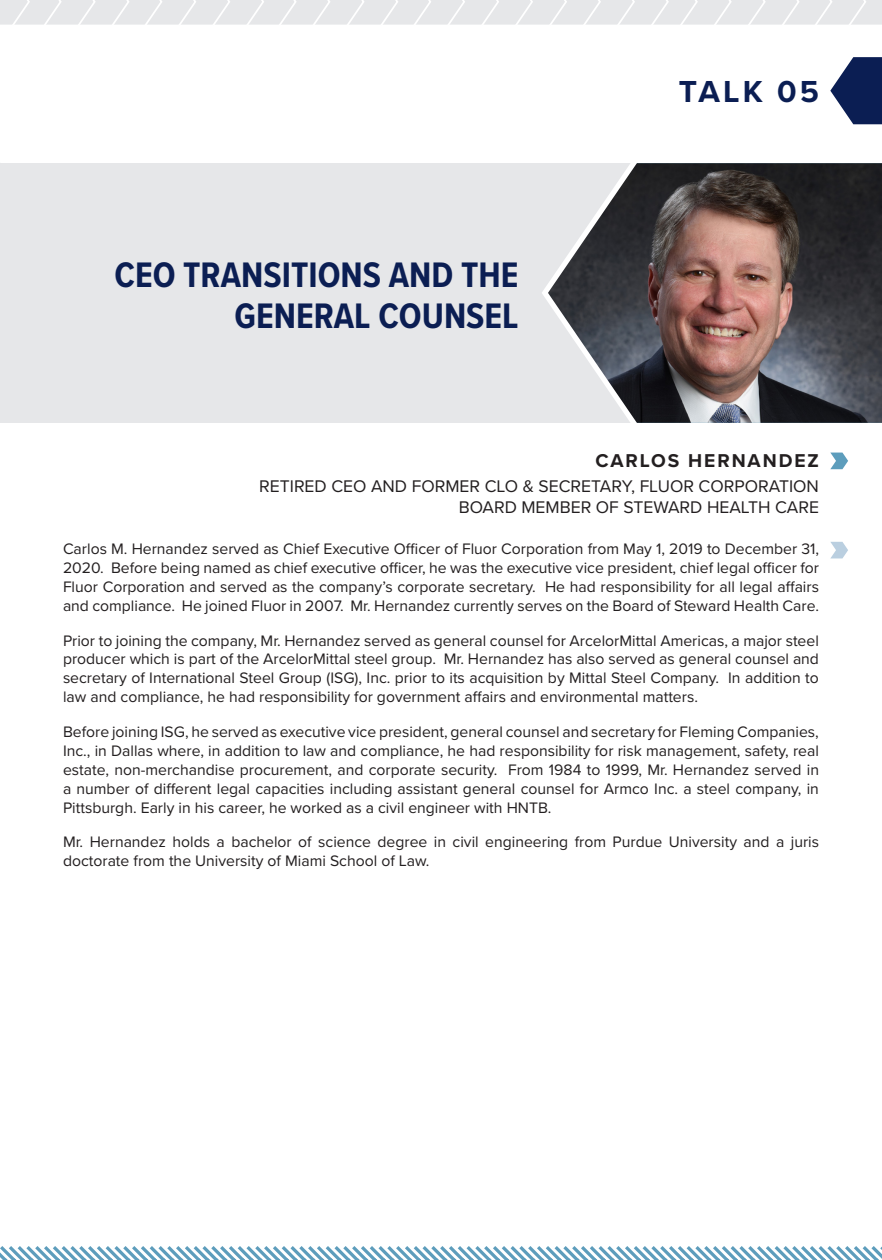
<style>
.page{position:relative;width:882px;height:1260px;background:#fff}
.page>*{position:absolute;margin:0;border:0;box-sizing:border-box;transform-origin:0 0}
.Talk_Title{font:700 36.75px/40.2px "Proxima Nova Cond";color:#0b1e53;text-align:right}
.T1{font:700 31.5px "Proxima Nova";letter-spacing:.1em;color:#0b1e53}
.T2{font:700 19.25px "Proxima Nova";letter-spacing:.1em;color:#231f20}
.T2_Title{font:17.5px "Proxima Nova";color:#231f20}
.Body{font:15.75px/18.9px "Proxima Nova";color:#231f20;text-align:justify}
</style>
<div class="page">
<svg style="left:0;top:0;width:882px;height:25px;background:#e7e8ea"></svg>
<svg style="left:0;top:1246px;width:882px;height:14px"></svg>
<svg style="left:830px;top:57px;width:52px;height:67px"></svg>
<div style="left:0;top:163px;width:677px;height:260px;background:#e6e7e9"></div>
<img style="left:645px;top:163px;width:237px;height:260px">
<svg style="left:542px;top:163px;width:103px;height:260px"></svg>
<svg style="left:830px;top:453px;width:18px;height:16px"></svg>
<svg style="left:830px;top:542px;width:18px;height:16px"></svg>
<p class="Talk_Title" style="left:115px;top:254px;width:406px">CEO TRANSITIONS AND THE<br>GENERAL COUNSEL</p>
<p class="T1" style="left:679px;top:68px;width:142px">TALK 05</p>
<p class="T2" style="left:595px;top:447px;width:225px">CARLOS HERNANDEZ</p>
<p class="T2_Title" style="left:259px;top:473px;width:561px">RETIRED CEO AND FORMER CLO &amp; SECRETARY, FLUOR CORPORATION</p>
<p class="T2_Title" style="left:459px;top:494px;width:362px">BOARD MEMBER OF STEWARD HEALTH CARE</p>
<p class="Body" style="left:63px;top:539px;width:758px">Carlos M. Hernandez served as Chief Executive Officer of Fluor Corporation from May 1, 2019 to December 31, 2020. Before being named as chief executive officer, he was the executive vice president, chief legal officer for Fluor Corporation and served as the company’s corporate secretary. He had responsibility for all legal affairs and compliance. He joined Fluor in 2007. Mr. Hernandez currently serves on the Board of Steward Health Care.</p>
<p class="Body" style="left:63px;top:630px;width:758px">Prior to joining the company, Mr. Hernandez served as general counsel for ArcelorMittal Americas, a major steel producer which is part of the ArcelorMittal steel group. Mr. Hernandez has also served as general counsel and secretary of International Steel Group (ISG), Inc. prior to its acquisition by Mittal Steel Company. In addition to law and compliance, he had responsibility for government affairs and environmental matters.</p>
<p class="Body" style="left:63px;top:722px;width:758px">Before joining ISG, he served as executive vice president, general counsel and secretary for Fleming Companies, Inc., in Dallas where, in addition to law and compliance, he had responsibility for risk management, safety, real estate, non-merchandise procurement, and corporate security. From 1984 to 1999, Mr. Hernandez served in a number of different legal capacities including assistant general counsel for Armco Inc. a steel company, in Pittsburgh. Early in his career, he worked as a civil engineer with HNTB.</p>
<p class="Body" style="left:63px;top:832px;width:758px">Mr. Hernandez holds a bachelor of science degree in civil engineering from Purdue University and a juris doctorate from the University of Miami School of Law.</p>
</div>
